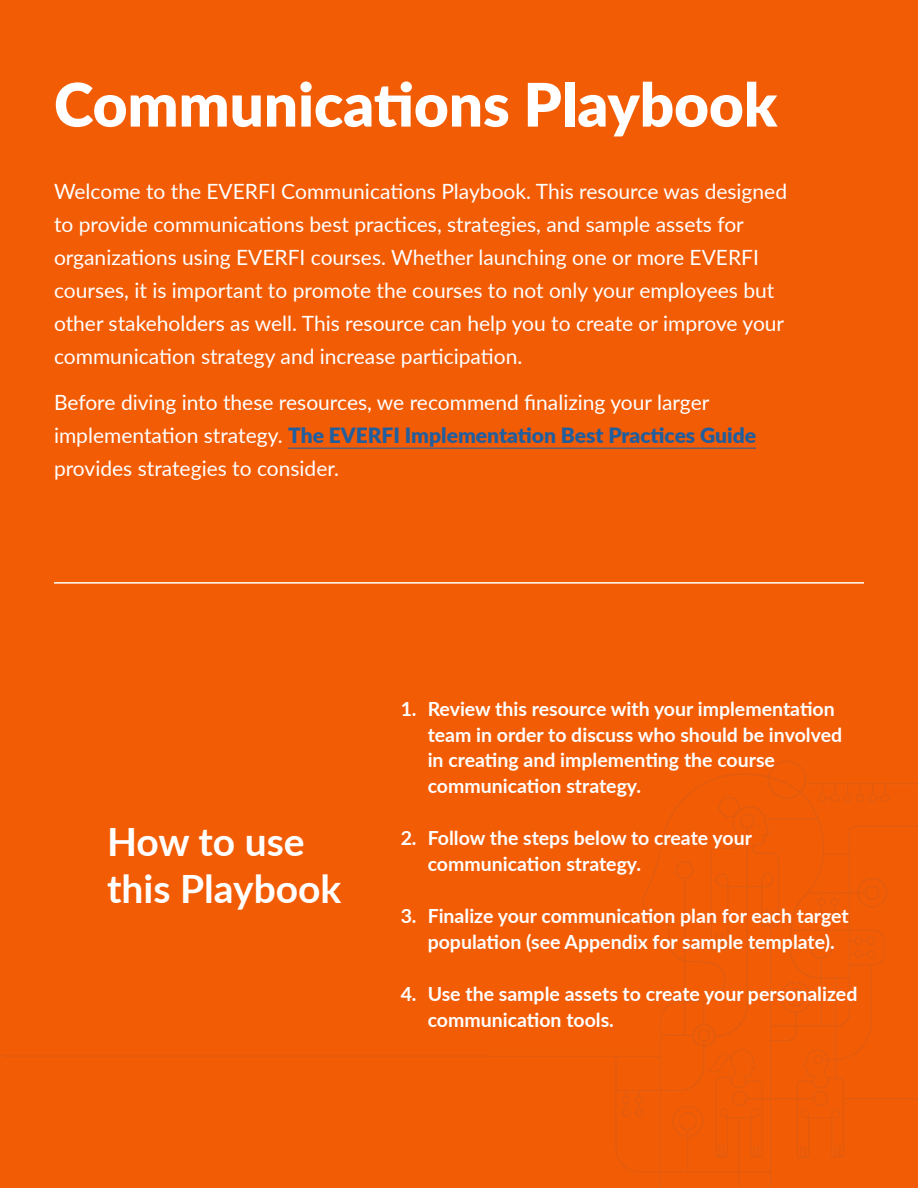
<style>
.page{position:relative;width:918px;height:1188px;background:#f25c05}
.page>*{position:absolute;margin:0;border:0;box-sizing:border-box;transform-origin:0 0}
.t1{font:900 60px "Lato";color:#fff}
.t2{font:700 39px/46.8px "Lato";color:#fff}
.t3{font:21px/33px "Lato";color:#fff}
.t4{font:700 19.5px/25.5px "Lato";color:#fff}
.s1{font-weight:900;color:#215e9e}
</style>
<div class="page">
<img style="left:4px;top:761px;width:914px;height:427px">
<hr style="left:288px;top:448px;width:468px;height:1px;background:#215e9e">
<hr style="left:54px;top:582px;width:810px;height:2px;background:#fff">
<h1 class="t1" style="left:54px;top:60px;width:725px">Communications Playbook</h1>
<p class="t3" style="left:54px;top:174px;width:735px">Welcome to the EVERFI Communications Playbook. This resource was designed to provide communications best practices, strategies, and sample assets for organizations using EVERFI courses. Whether launching one or more EVERFI courses, it is important to promote the courses to not only your employees but other stakeholders as well. This resource can help you to create or improve your communication strategy and increase participation.</p>
<p class="t3" style="left:54px;top:385px;width:704px">Before diving into these resources, we recommend finalizing your larger implementation strategy. <span class="s1">The EVERFI Implementation Best Practices Guide </span>provides strategies to consider.</p>
<h2 class="t2" style="left:107px;top:817px;width:236px">How to use this Playbook</h2>
<p class="t4" style="left:428px;top:696px;width:416px;text-indent:-27px">1. Review this resource with your implementation team in order to discuss who should be involved in creating and implementing the course communication strategy.</p>
<p class="t4" style="left:428px;top:825px;width:326px;text-indent:-27px">2. Follow the steps below to create your communication strategy.</p>
<p class="t4" style="left:428px;top:903px;width:423px;text-indent:-27px">3. Finalize your communication plan for each target population (see Appendix for sample template).</p>
<p class="t4" style="left:428px;top:981px;width:431px;text-indent:-27px">4. Use the sample assets to create your personalized communication tools.</p>
</div>
